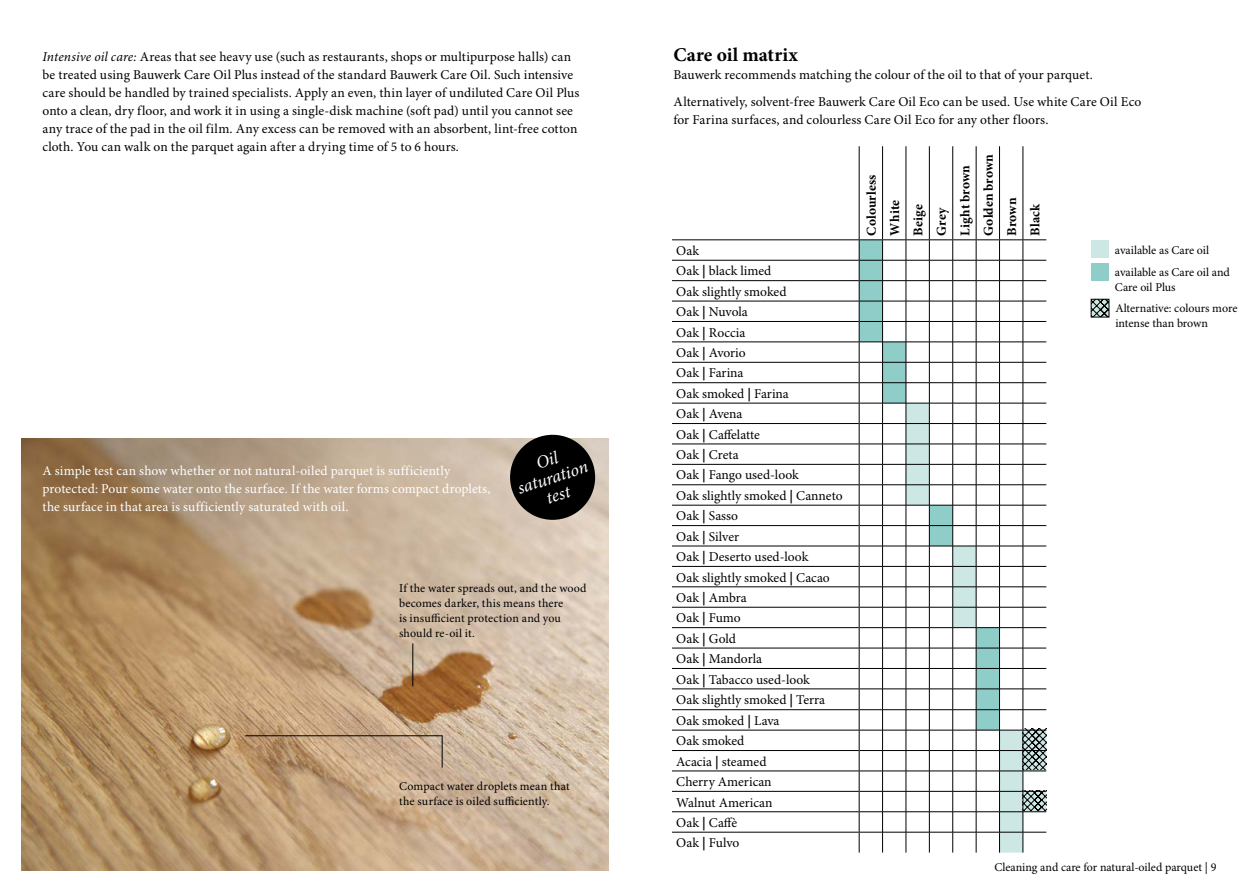
<style>
.page{position:relative;width:1259px;height:893px;background:#fff}
.page>*{position:absolute;margin:0;border:0;box-sizing:border-box;transform-origin:0 0}
.t1{font:700 19.5px "Minion Pro";letter-spacing:.01em;color:#000}
.t2{font:italic 18px/18px "Minion Pro";color:#fff;text-align:center}
.t3{font:13.5px/20.4px "Minion Pro";letter-spacing:.005em;color:#000}
.t4{font:13.5px/18px "Minion Pro";letter-spacing:.005em;color:#fff}
.t5{font:700 13.5px/23.4px "Minion Pro";letter-spacing:.005em;color:#000}
.t6{font:12px/15px "Minion Pro";letter-spacing:.005em;color:#000}
.s1{font-style:italic}
.s2{font-weight:700}
</style>
<div class="page">
<img style="left:21px;top:438px;width:587px;height:433px">
<svg style="left:245px;top:735px;width:197px;height:33px;background:#bc9c7b"></svg>
<div style="left:510px;top:435px;width:85px;height:85px;background:#000;border-radius:50%"></div>
<hr style="left:412px;top:643px;width:1px;height:43px;background:#000">
<hr style="left:882px;top:146px;width:1px;height:93px;background:#000">
<hr style="left:905px;top:146px;width:1px;height:93px;background:#000">
<hr style="left:929px;top:146px;width:1px;height:93px;background:#000">
<hr style="left:952px;top:146px;width:1px;height:93px;background:#000">
<hr style="left:976px;top:146px;width:1px;height:93px;background:#000">
<hr style="left:999px;top:146px;width:1px;height:93px;background:#000">
<hr style="left:1022px;top:146px;width:1px;height:93px;background:#000">
<hr style="left:672px;top:260px;width:187px;height:1px;background:#000">
<hr style="left:672px;top:280px;width:187px;height:1px;background:#000">
<hr style="left:672px;top:301px;width:187px;height:1px;background:#000">
<hr style="left:672px;top:321px;width:187px;height:1px;background:#000">
<hr style="left:672px;top:342px;width:187px;height:1px;background:#000">
<hr style="left:672px;top:362px;width:187px;height:1px;background:#000">
<hr style="left:672px;top:382px;width:187px;height:1px;background:#000">
<hr style="left:672px;top:403px;width:187px;height:1px;background:#000">
<hr style="left:672px;top:423px;width:187px;height:1px;background:#000">
<hr style="left:672px;top:444px;width:187px;height:1px;background:#000">
<hr style="left:672px;top:464px;width:187px;height:1px;background:#000">
<hr style="left:672px;top:484px;width:187px;height:1px;background:#000">
<hr style="left:672px;top:505px;width:187px;height:1px;background:#000">
<hr style="left:672px;top:525px;width:187px;height:1px;background:#000">
<hr style="left:672px;top:546px;width:187px;height:1px;background:#000">
<hr style="left:672px;top:566px;width:187px;height:1px;background:#000">
<hr style="left:672px;top:587px;width:187px;height:1px;background:#000">
<hr style="left:672px;top:607px;width:187px;height:1px;background:#000">
<hr style="left:672px;top:627px;width:187px;height:1px;background:#000">
<hr style="left:672px;top:648px;width:187px;height:1px;background:#000">
<hr style="left:672px;top:668px;width:187px;height:1px;background:#000">
<hr style="left:672px;top:689px;width:187px;height:1px;background:#000">
<hr style="left:672px;top:709px;width:187px;height:1px;background:#000">
<hr style="left:672px;top:730px;width:187px;height:1px;background:#000">
<hr style="left:672px;top:750px;width:187px;height:1px;background:#000">
<hr style="left:672px;top:771px;width:187px;height:1px;background:#000">
<hr style="left:672px;top:791px;width:187px;height:1px;background:#000">
<hr style="left:672px;top:811px;width:187px;height:1px;background:#000">
<hr style="left:672px;top:832px;width:187px;height:1px;background:#000">
<hr style="left:859px;top:146px;width:1px;height:93px;background:#000">
<hr style="left:672px;top:239px;width:187px;height:1px;background:#000">
<div style="left:1091px;top:263px;width:18px;height:17px;background:#8fcec8"></div>
<div style="left:1091px;top:240px;width:18px;height:18px;background:#cde7e4"></div>
<div style="left:1091px;top:299px;width:18px;height:18px;border:1px solid #000"></div>
<svg style="left:1092px;top:299px;width:17px;height:17px"></svg>
<svg style="left:859px;top:239px;width:187px;height:614px"></svg>
<p class="t3" style="left:43px;top:48px;width:538px;line-height:18px"><span class="s1">Intensive oil care:</span> Areas that see heavy use (such as restaurants, shops or multipurpose halls) can be treated using Bauwerk Care Oil Plus instead of the standard Bauwerk Care Oil. Such intensive care should be handled by trained specialists. Apply an even, thin layer of undiluted Care Oil Plus onto a clean, dry floor, and work it in using a single-disk machine (soft pad) until you cannot see any trace of the pad in the oil film. Any excess can be removed with an absorbent, lint-free cotton cloth. You can walk on the parquet again after a drying time of 5 to 6 hours.</p>
<p class="t4" style="left:43px;top:462px;width:449px">A simple test can show whether or not natural-oiled parquet is sufficiently protected: Pour some water onto the surface. If the water forms compact droplets, the surface in that area is sufficiently saturated with oil.</p>
<h2 class="t2" style="left:510px;top:464px;width:74px;rotate:-18deg">Oil saturation test</h2>
<p class="t6" style="left:399px;top:581px;width:189px">If the water spreads out, and the wood becomes darker, this means there<br>is insufficient protection and you should re-oil it.</p>
<p class="t6" style="left:399px;top:779px;width:172px">Compact water droplets mean that the surface is oiled sufficiently.</p>
<h1 class="t1" style="left:673px;top:43px;width:126px">Care oil matrix</h1>
<p class="t3" style="left:673px;top:61px;width:469px;line-height:27px">Bauwerk recommends matching the colour of the oil to that of your parquet.<br>Alternatively, solvent-free Bauwerk Care Oil Eco can be used. Use white Care Oil Eco</p>
<p class="t3" style="left:673px;top:110px;width:376px">for Farina surfaces, and colourless Care Oil Eco for any other floors.</p>
<p class="t5" style="left:860px;top:236px;width:83px;rotate:-90deg">Colourless<br>White<br>Beige<br>Grey<br>Light brown<br>Golden brown<br>Brown<br>Black</p>
<p class="t3" style="left:676px;top:241px;width:168px">Oak<br>Oak <span class="s2">|</span> black limed<br>Oak slightly smoked<br>Oak <span class="s2">|</span> Nuvola<br>Oak <span class="s2">|</span> Roccia<br>Oak <span class="s2">|</span> Avorio<br>Oak <span class="s2">|</span> Farina<br>Oak smoked <span class="s2">|</span> Farina<br>Oak <span class="s2">|</span> Avena<br>Oak <span class="s2">|</span> Caffelatte<br>Oak <span class="s2">|</span> Creta<br>Oak <span class="s2">|</span> Fango used-look<br>Oak slightly smoked <span class="s2">|</span> Canneto<br>Oak <span class="s2">|</span> Sasso<br>Oak <span class="s2">|</span> Silver<br>Oak <span class="s2">|</span> Deserto used-look<br>Oak slightly smoked <span class="s2">|</span> Cacao<br>Oak <span class="s2">|</span> Ambra<br>Oak <span class="s2">|</span> Fumo<br>Oak <span class="s2">|</span> Gold<br>Oak <span class="s2">|</span> Mandorla<br>Oak <span class="s2">|</span> Tabacco used-look<br>Oak slightly smoked <span class="s2">|</span> Terra<br>Oak smoked <span class="s2">|</span> Lava<br>Oak smoked<br>Acacia <span class="s2">|</span> steamed<br>Cherry American<br>Walnut American<br>Oak <span class="s2">|</span> Caffè<br>Oak <span class="s2">|</span> Fulvo</p>
<p class="t6" style="left:1115px;top:240px;width:116px;line-height:22px">available as Care oil available as Care oil and</p>
<p class="t6" style="left:1115px;top:276px;width:124px;line-height:21.8px">Care oil Plus<br>Alternative: colours more</p>
<p class="t6" style="left:1115px;top:316px;width:94px">intense than brown</p>
<p class="t6" style="left:994px;top:860px;width:224px">Cleaning and care for natural-oiled parquet | 9</p>
</div>
